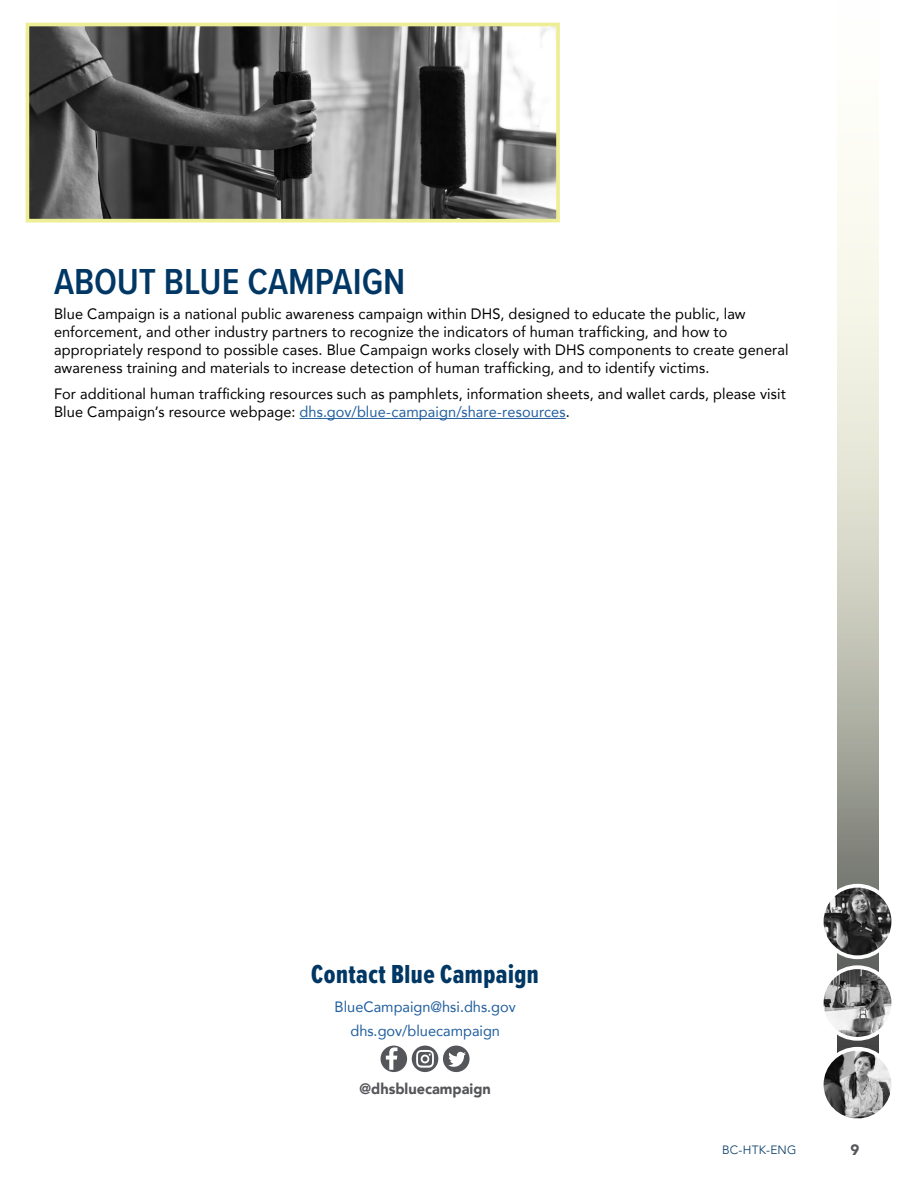
<style>
.page{position:relative;width:918px;height:1188px;background:#fff}
.page>*{position:absolute;margin:0;border:0;box-sizing:border-box;transform-origin:0 0}
.t1{font:600 37.5px "Proxima Nova Cond";color:#003764}
.Paragraph{font:27px "Proxima Nova Ex Cn Extrabld";letter-spacing:.02em;color:#003764}
.Paragraph-2{font:15px/18px "Avenir";letter-spacing:.01em;color:#000}
.Paragraph-3{font:15px/24.8px "Avenir";color:#215e9e;text-align:center}
.Paragraph-4{font:900 15px "Avenir";color:#55565a}
.t2{font:300 12px "Avenir";letter-spacing:.015em;color:#003764}
.s1{color:#215e9e}
</style>
<div class="page">
<img style="left:31px;top:28px;width:524px;height:189px">
<div style="left:26px;top:23px;width:534px;height:199px;border:4px solid #eeee97"></div>
<svg style="left:381px;top:1046px;width:89px;height:26px"></svg>
<svg style="left:837px;top:154px;width:41px;height:899px;background:#cccdc1"></svg>
<img style="left:822px;top:967px;width:71px;height:72px;border-radius:36px">
<div style="left:820px;top:965px;width:75px;height:76px;border:4px solid #fff;border-radius:50%"></div>
<img style="left:822px;top:886px;width:71px;height:71px;border-radius:36px">
<div style="left:820px;top:884px;width:75px;height:75px;border:4px solid #fff;border-radius:50%"></div>
<img style="left:822px;top:1049px;width:71px;height:71px;border-radius:35px">
<div style="left:820px;top:1047px;width:75px;height:75px;border:4px solid #fff;border-radius:50%"></div>
<hr style="left:300px;top:418px;width:266px;height:1px;background:#215e9e">
<h2 class="t1" style="left:54px;top:260px;width:353px">ABOUT BLUE CAMPAIGN</h2>
<p class="Paragraph-2" style="left:54px;top:305px;width:736px">Blue Campaign is a national public awareness campaign within DHS, designed to educate the public, law enforcement, and other industry partners to recognize the indicators of human trafficking, and how to appropriately respond to possible cases. Blue Campaign works closely with DHS components to create general awareness training and materials to increase detection of human trafficking, and to identify victims.</p>
<p class="Paragraph-2" style="left:54px;top:385px;width:733px">For additional human trafficking resources such as pamphlets, information sheets, and wallet cards, please visit<br>Blue Campaign’s resource webpage: <span class="s1">dhs.gov/blue-campaign/share-resources</span>.</p>
<p class="Paragraph" style="left:311px;top:954px;width:229px">Contact Blue Campaign</p>
<p class="Paragraph-3" style="left:335px;top:994px;width:183px">BlueCampaign@hsi.dhs.gov dhs.gov/bluecampaign</p>
<p class="Paragraph-4" style="left:360px;top:1076px;width:133px">@dhsbluecampaign</p>
<p class="t2" style="left:722px;top:1143px;width:76px">BC-HTK-ENG</p>
<p class="Paragraph-4" style="left:850px;top:1137px;width:10px">9</p>
</div>
